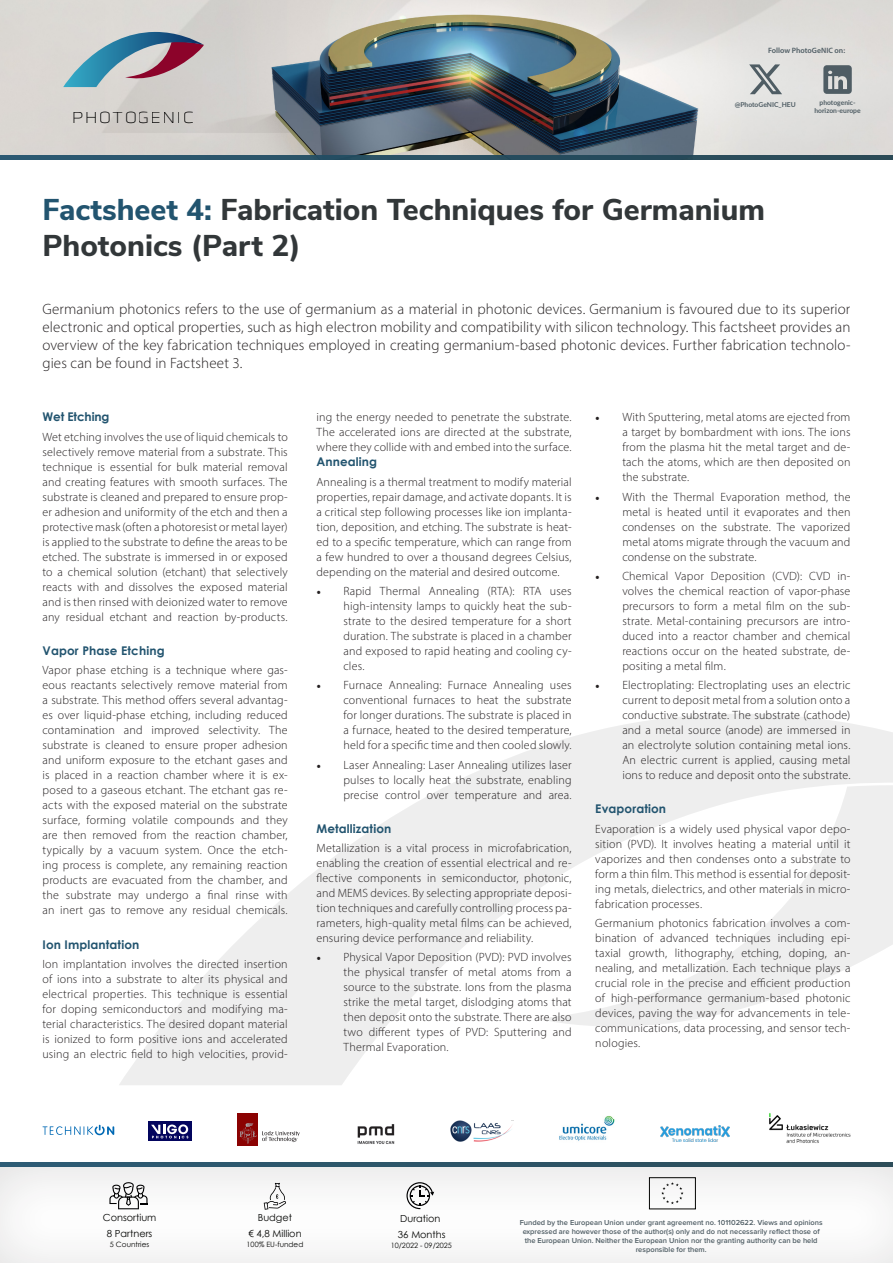
<style>
.page{position:relative;width:893px;height:1263px;background:#fff}
.page>*{position:absolute;margin:0;border:0;box-sizing:border-box;transform-origin:0 0}
.t1{font:800 30px/36px "Nunito Sans";color:#323739}
.t2{font:100 16.8px "Obvia Expanded";letter-spacing:.075em;color:#000}
.t3{font:300 15px/18px "Myriad Pro";letter-spacing:.01em;color:#231f20;text-align:justify}
.t4{font:300 12px/15px "Myriad Pro";letter-spacing:.015em;color:#231f20;text-align:justify}
.t5{font:700 12px "Century Gothic";letter-spacing:.01em;color:#22546f}
.t6{font:700 12px "Century Gothic";letter-spacing:-.01em;color:#22546f}
.t7{font:9.75px "Century Gothic";color:#040503}
.t8{font:600 7.8px "Myriad Pro";color:#4f5d64}
.t9{font:600 7.5px/9px "Proxima Nova";color:#4f5d64;text-align:center}
.t10{font:7.35px "Century Gothic";color:#040503}
.t11{font:700 6.75px/8.1px "Lato";color:#4f5d64;text-align:center}
.s1{color:#22546f}
.s2{font-family:"Minion Pro";font-weight:400}
</style>
<div class="page">
<img style="left:0;top:0;width:893px;height:155px">
<div style="left:0;top:1162px;width:893px;height:101px;background:#f8f8f8"></div>
<svg style="left:0;top:155px;width:893px;height:5px;background:#295062"></svg>
<svg style="left:0;top:1162px;width:893px;height:5px;background:#2c5467"></svg>
<svg style="left:63px;top:32px;width:142px;height:55px;background:#9aa2af"></svg>
<svg style="left:119px;top:714px;width:774px;height:371px"></svg>
<svg style="left:536px;top:779px;width:357px;height:293px"></svg>
<svg style="left:823px;top:65px;width:29px;height:29px"></svg>
<svg style="left:406px;top:1182px;width:28px;height:27px"></svg>
<svg style="left:264px;top:1183px;width:22px;height:27px"></svg>
<svg style="left:109px;top:1182px;width:39px;height:27px"></svg>
<div style="left:649px;top:1177px;width:47px;height:32px;border:1px solid #040503"></div>
<svg style="left:661px;top:1182px;width:23px;height:22px"></svg>
<svg style="left:43px;top:1125px;width:71px;height:10px"></svg>
<div style="left:148px;top:1122px;width:44px;height:19px;background:#03055e"></div>
<svg style="left:151px;top:1124px;width:37px;height:14px"></svg>
<div style="left:237px;top:1113px;width:21px;height:32px;background:#8b0202"></div>
<svg style="left:240px;top:1123px;width:16px;height:21px"></svg>
<svg style="left:262px;top:1131px;width:38px;height:11px"></svg>
<img style="left:357px;top:1124px;width:38px;height:20px">
<img style="left:451px;top:1120px;width:62px;height:21px">
<img style="left:559px;top:1116px;width:56px;height:25px">
<img style="left:769px;top:1113px;width:82px;height:30px">
<img style="left:660px;top:1125px;width:70px;height:17px">
<svg style="left:749px;top:64px;width:33px;height:30px"></svg>
<h2 class="t2" style="left:72px;top:108px;width:124px">PHOTOGENIC</h2>
<p class="t8" style="left:768px;top:45px;width:79px">Follow PhotoGeNIC on:</p>
<p class="t11" style="left:735px;top:100px;width:63px">@PhotoGeNIC_HEU</p>
<p class="t11" style="left:814px;top:98px;width:48px">photogenic&shy;horizon-europe</p>
<h1 class="t1" style="left:43px;top:190px;width:724px"><span class="s1">Factsheet 4:</span> Fabrication Techniques for Germanium<br>Photonics (Part 2)</h1>
<p class="t3" style="left:43px;top:300px;width:809px">Germanium photonics refers to the use of germanium as a material in photonic devices. Germanium is favoured due to its superior electronic and optical properties, such as high electron mobility and compatibility with silicon technology. This factsheet provides an overview of the key fabrication techniques employed in creating germanium-based photonic devices. Further fabrication technolo&shy;gies can be found in Factsheet 3.</p>
<p class="t6" style="left:43px;top:408px;width:68px">Wet Etching</p>
<p class="t4" style="left:43px;top:429px;width:247px">Wet etching involves the use of liquid chemicals to selectively remove material from a substrate. This technique is essential for bulk material removal and creating features with smooth surfaces. The substrate is cleaned and prepared to ensure prop&shy;er adhesion and uniformity of the etch and then a protective mask (often a photoresist or metal layer) is applied to the substrate to define the areas to be etched. The substrate is immersed in or exposed to a chemical solution (etchant) that selectively reacts with and dissolves the exposed material and is then rinsed with deionized water to remove any residual etchant and reaction by-products.</p>
<p class="t5" style="left:43px;top:641px;width:124px">Vapor Phase Etching</p>
<p class="t4" style="left:43px;top:663px;width:247px">Vapor phase etching is a technique where gas&shy;eous reactants selectively remove material from a substrate. This method offers several advantag&shy;es over liquid-phase etching, including reduced contamination and improved selectivity. The substrate is cleaned to ensure proper adhesion and uniform exposure to the etchant gases and is placed in a reaction chamber where it is ex&shy;posed to a gaseous etchant. The etchant gas re&shy;acts with the exposed material on the substrate surface, forming volatile compounds and they are then removed from the reaction chamber, typically by a vacuum system. Once the etch&shy;ing process is complete, any remaining reaction products are evacuated from the chamber, and the substrate may undergo a final rinse with an inert gas to remove any residual chemicals.</p>
<p class="t5" style="left:43px;top:935px;width:98px">Ion Implantation</p>
<p class="t4" style="left:43px;top:956px;width:247px">Ion implantation involves the directed insertion of ions into a substrate to alter its physical and electrical properties. This technique is essential for doping semiconductors and modifying ma&shy;terial characteristics. The desired dopant material is ionized to form positive ions and accelerated using an electric field to high velocities, provid-</p>
<p class="t4" style="left:316px;top:410px;width:257px">ing the energy needed to penetrate the substrate.<br>The accelerated ions are directed at the substrate, where they collide with and embed into the surface.</p>
<p class="t5" style="left:316px;top:453px;width:62px">Annealing</p>
<p class="t4" style="left:316px;top:474px;width:257px">Annealing is a thermal treatment to modify material properties, repair damage, and activate dopants. It is a critical step following processes like ion implanta&shy;tion, deposition, and etching. The substrate is heat&shy;ed to a specific temperature, which can range from a few hundred to over a thousand degrees Celsius, depending on the material and desired outcome.</p>
<p class="t4" style="left:343px;top:583px;width:230px;text-indent:-27px"><span class="s2">•</span> Rapid Thermal Annealing (RTA): RTA uses high-intensity lamps to quickly heat the sub&shy;strate to the desired temperature for a short duration. The substrate is placed in a chamber and exposed to rapid heating and cooling cy&shy;cles.</p>
<p class="t4" style="left:343px;top:678px;width:230px;text-indent:-27px"><span class="s2">•</span> Furnace Annealing: Furnace Annealing uses conventional furnaces to heat the substrate for longer durations. The substrate is placed in a furnace, heated to the desired temperature, held for a specific time and then cooled slowly.</p>
<p class="t4" style="left:343px;top:757px;width:230px;text-indent:-27px"><span class="s2">•</span> Laser Annealing: Laser Annealing utilizes laser pulses to locally heat the substrate, enabling precise control over temperature and area.</p>
<p class="t5" style="left:316px;top:819px;width:76px">Metallization</p>
<p class="t4" style="left:316px;top:840px;width:257px">Metallization is a vital process in microfabrication, enabling the creation of essential electrical and re&shy;flective components in semiconductor, photonic, and MEMS devices. By selecting appropriate deposi&shy;tion techniques and carefully controlling process pa&shy;rameters, high-quality metal films can be achieved, ensuring device performance and reliability.</p>
<p class="t4" style="left:343px;top:950px;width:230px;text-indent:-27px"><span class="s2">•</span> Physical Vapor Deposition (PVD): PVD involves the physical transfer of metal atoms from a source to the substrate. Ions from the plasma strike the metal target, dislodging atoms that then deposit onto the substrate. There are also two different types of PVD: Sputtering and Thermal Evaporation.</p>
<p class="t4" style="left:622px;top:410px;width:230px;text-indent:-27px"><span class="s2">•</span> With Sputtering, metal atoms are ejected from a target by bombardment with ions. The ions from the plasma hit the metal target and de&shy;tach the atoms, which are then deposited on the substrate.</p>
<p class="t4" style="left:622px;top:489px;width:230px;text-indent:-27px"><span class="s2">•</span> With the Thermal Evaporation method, the metal is heated until it evaporates and then condenses on the substrate. The vaporized metal atoms migrate through the vacuum and condense on the substrate.</p>
<p class="t4" style="left:622px;top:568px;width:230px;text-indent:-27px"><span class="s2">•</span> Chemical Vapor Deposition (CVD): CVD in&shy;volves the chemical reaction of vapor-phase precursors to form a metal film on the sub&shy;strate. Metal-containing precursors are intro&shy;duced into a reactor chamber and chemical reactions occur on the heated substrate, de&shy;positing a metal film.</p>
<p class="t4" style="left:622px;top:678px;width:230px;text-indent:-27px"><span class="s2">•</span> Electroplating: Electroplating uses an electric current to deposit metal from a solution onto a conductive substrate. The substrate (cathode) and a metal source (anode) are immersed in an electrolyte solution containing metal ions.<br>An electric current is applied, causing metal ions to reduce and deposit onto the substrate.</p>
<p class="t5" style="left:595px;top:800px;width:72px">Evaporation</p>
<p class="t4" style="left:595px;top:821px;width:257px">Evaporation is a widely used physical vapor depo&shy;sition (PVD). It involves heating a material until it vaporizes and then condenses onto a substrate to form a thin film. This method is essential for deposit&shy;ing metals, dielectrics, and other materials in micro&shy;fabrication processes.</p>
<p class="t4" style="left:595px;top:915px;width:257px">Germanium photonics fabrication involves a com&shy;bination of advanced techniques including epi&shy;taxial growth, lithography, etching, doping, an&shy;nealing, and metallization. Each technique plays a crucial role in the precise and efficient production of high-performance germanium-based photonic devices, paving the way for advancements in tele&shy;communications, data processing, and sensor tech&shy;nologies.</p>
<p class="t7" style="left:103px;top:1211px;width:55px">Consortium</p>
<p class="t10" style="left:110px;top:1239px;width:41px">5 Countries</p>
<p class="t7" style="left:107px;top:1227px;width:47px">8 Partners</p>
<p class="t7" style="left:258px;top:1210px;width:36px">Budget</p>
<p class="t10" style="left:247px;top:1239px;width:58px">100% EU-funded</p>
<p class="t7" style="left:248px;top:1227px;width:55px">€ 4,8 Million</p>
<p class="t7" style="left:400px;top:1211px;width:42px">Duration</p>
<p class="t10" style="left:391px;top:1240px;width:63px">10/2022 - 09/2025</p>
<p class="t7" style="left:398px;top:1228px;width:49px">36 Months</p>
<p class="t9" style="left:520px;top:1217px;width:304px">Funded by the European Union under grant agreement no. 101102622. Views and opinions expressed are however those of the author(s) only and do not necessarily reflect those of the European Union. Neither the European Union nor the granting authority can be held responsible for them.</p>
</div>
